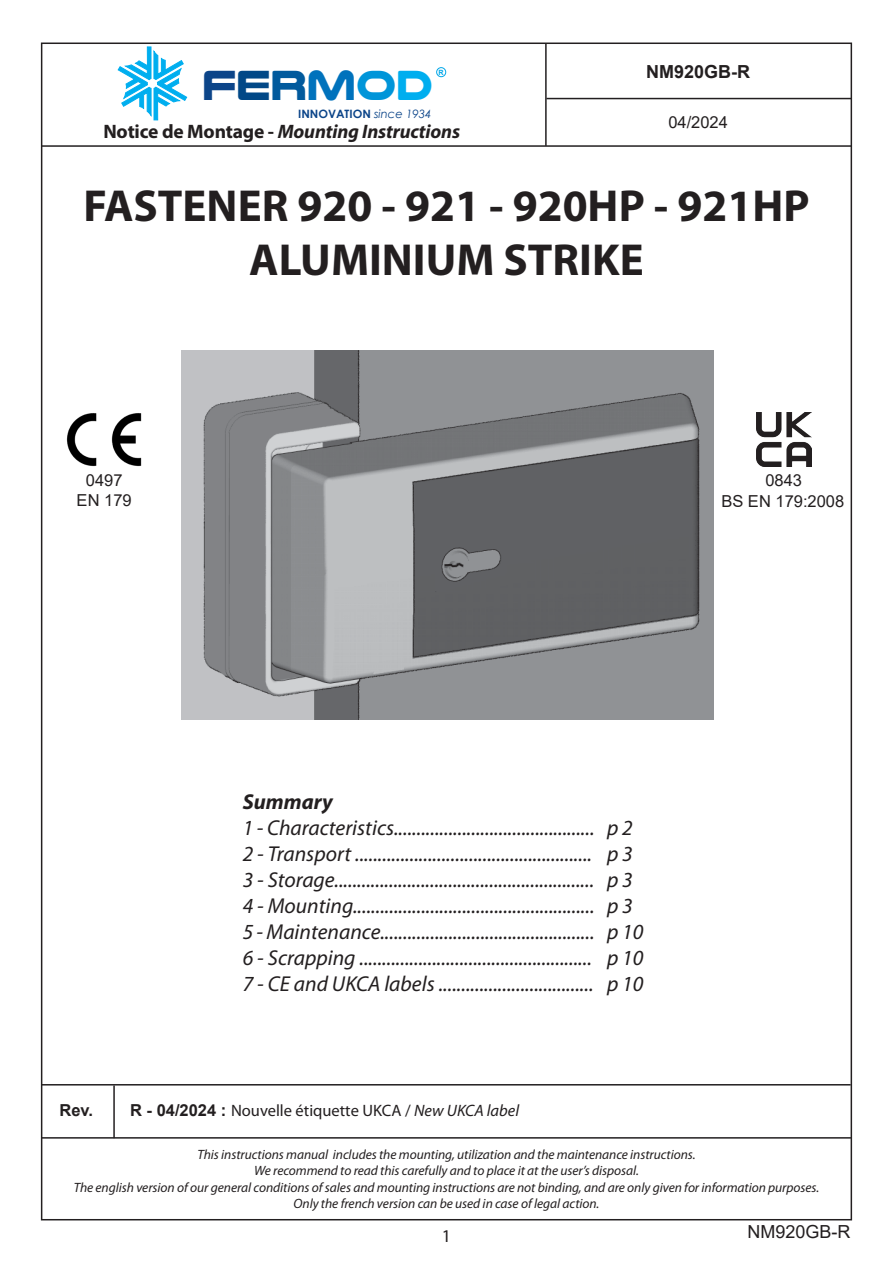
<style>
.page{position:relative;width:893px;height:1263px;background:#fff}
.page>*{position:absolute;margin:0;border:0;box-sizing:border-box;transform-origin:0 0}
.t1{font:700 45px "Myriad Pro";color:#231f20}
.t2{font:700 43.2px "Nulshock Rg";color:#0c4589}
.t3{font:700 36.3px "Arial";color:#231f20}
.t4{font:italic 21.6px "Myriad Pro";color:#231f20}
.t5{font:italic 700 21.6px "Myriad Pro";color:#231f20}
.t6{font:italic 700 19.5px "Myriad Pro";letter-spacing:-.01em;color:#231f20}
.t7{font:18.15px "Times New Roman";color:#231f20}
.t8{font:18px "Arial";color:#231f20}
.t9{font:700 18px "Arial";color:#231f20}
.t10{font:18px "Myriad Pro";color:#231f20}
.t11{font:16.5px "Myriad Pro";color:#231f20}
.t12{font:16.5px "Arial";color:#231f20}
.t13{font:700 16.5px "Arial";color:#231f20}
.t14{font:15.6px "Arial";letter-spacing:-.015em;color:#231f20}
.t15{font:italic 13.5px "Myriad Pro";letter-spacing:-.005em;color:#231f20}
.t16{font:700 12.9px "Arial";color:#231f20}
.t17{font:700 11.55px "Century Gothic";color:#0c4589}
.t18{font:700 7.2px "Arial";color:#00a7e9}
.s1{color:#014887}
.s2{color:#015a9d}
.s3{color:#0072bc}
.s4{color:#0095d9}
.s5{color:#00aeef}
.s6{font-weight:400;font-style:italic}
.s7{font-style:normal}
.s8{font-family:"Arial";font-weight:700}
.s9{font-style:italic}
</style>
<div class="page">
<img style="left:182px;top:350px;width:532px;height:369px">
<hr style="left:42px;top:1137px;width:809px;height:1px;background:#231f20">
<hr style="left:42px;top:1084px;width:809px;height:1px;background:#231f20">
<hr style="left:113px;top:1085px;width:2px;height:53px;background:#231f20">
<hr style="left:42px;top:145px;width:809px;height:2px;background:#231f20">
<hr style="left:545px;top:44px;width:2px;height:102px;background:#231f20">
<hr style="left:546px;top:98px;width:305px;height:1px;background:#231f20">
<img style="left:67px;top:413px;width:74px;height:53px">
<div style="left:436px;top:67px;width:10px;height:10px;border:1px solid #00a7e9;border-radius:50%"></div>
<svg style="left:118px;top:47px;width:69px;height:73px"></svg>
<img style="left:756px;top:412px;width:55px;height:55px">
<p class="t2" style="left:202px;top:59px;width:233px">f<span class="s1">E</span><span class="s2">R</span><span class="s3">M</span><span class="s4">O</span><span class="s5">D</span></p>
<p class="t18" style="left:439px;top:67px;width:7px">R</p>
<p class="t17" style="left:298px;top:105px;width:135px">INNOVATION <span class="s6">since 1934</span></p>
<p class="t6" style="left:103px;top:119px;width:358px"><span class="s7">Notice de Montage -</span> Mounting Instructions</p>
<p class="t9" style="left:646px;top:59px;width:106px">NM920GB-R</p>
<p class="t12" style="left:668px;top:111px;width:61px">04/2024</p>
<p class="t1" style="left:83px;top:176px;width:728px">FASTENER 920 - 921 - 920HP - 921HP</p>
<p class="t1" style="left:249px;top:230px;width:396px">ALUMINIUM STRIKE</p>
<p class="t3" style="left:256px;top:186px;width:349px">ALUMINIUM STRIKE</p>
<p class="t12" style="left:86px;top:468px;width:38px">0497</p>
<p class="t12" style="left:77px;top:489px;width:57px">EN 179</p>
<p class="t12" style="left:765px;top:469px;width:38px">0843</p>
<p class="t12" style="left:721px;top:489px;width:124px">BS EN 179:2008</p>
<p class="t5" style="left:243px;top:788px;width:92px">Summary</p>
<p class="t4" style="left:243px;top:815px;width:353px">1 - Characteristics............................................</p>
<p class="t4" style="left:243px;top:840px;width:351px">2 - Transport ....................................................</p>
<p class="t4" style="left:243px;top:866px;width:353px">3 - Storage.........................................................</p>
<p class="t4" style="left:243px;top:892px;width:353px">4 - Mounting.....................................................</p>
<p class="t4" style="left:243px;top:918px;width:353px">5 - Maintenance...............................................</p>
<p class="t4" style="left:243px;top:944px;width:351px">6 - Scrapping ...................................................</p>
<p class="t4" style="left:243px;top:970px;width:352px">7 - CE and UKCA labels ..................................</p>
<p class="t4" style="left:607px;top:815px;width:27px">p 2</p>
<p class="t4" style="left:607px;top:840px;width:27px">p 3</p>
<p class="t4" style="left:607px;top:866px;width:27px">p 3</p>
<p class="t4" style="left:607px;top:892px;width:27px">p 3</p>
<p class="t4" style="left:607px;top:918px;width:38px">p 10</p>
<p class="t4" style="left:607px;top:944px;width:38px">p 10</p>
<p class="t4" style="left:607px;top:970px;width:38px">p 10</p>
<p class="t14" style="left:290px;top:844px;width:322px">5 - Maintenace .......................................... p 10</p>
<p class="t16" style="left:216px;top:954px;width:320px">Tél. : +33 (0)3 44 53 12 86 - Fax : +33 (0)3 44 53 62 03</p>
<p class="t7" style="left:424px;top:977px;width:31px">-1 -</p>
<p class="t13" style="left:60px;top:1099px;width:35px">Rev.</p>
<p class="t11" style="left:130px;top:1100px;width:390px"><span class="s8">R - 04/2024 :</span> Nouvelle étiquette UKCA / <span class="s9">New UKCA label</span></p>
<p class="t15" style="left:197px;top:1146px;width:500px">This instructions manual includes the mounting, utilization and the maintenance instructions.</p>
<p class="t15" style="left:254px;top:1162px;width:386px">We recommend to read this carefully and to place it at the user’s disposal.</p>
<p class="t15" style="left:74px;top:1179px;width:747px">The english version of our general conditions of sales and mounting instructions are not binding, and are only given for information purposes.</p>
<p class="t15" style="left:293px;top:1195px;width:307px">Only the french version can be used in case of legal action.</p>
<p class="t10" style="left:442px;top:1225px;width:11px">1</p>
<p class="t8" style="left:747px;top:1219px;width:105px">NM920GB-R</p>
</div>
